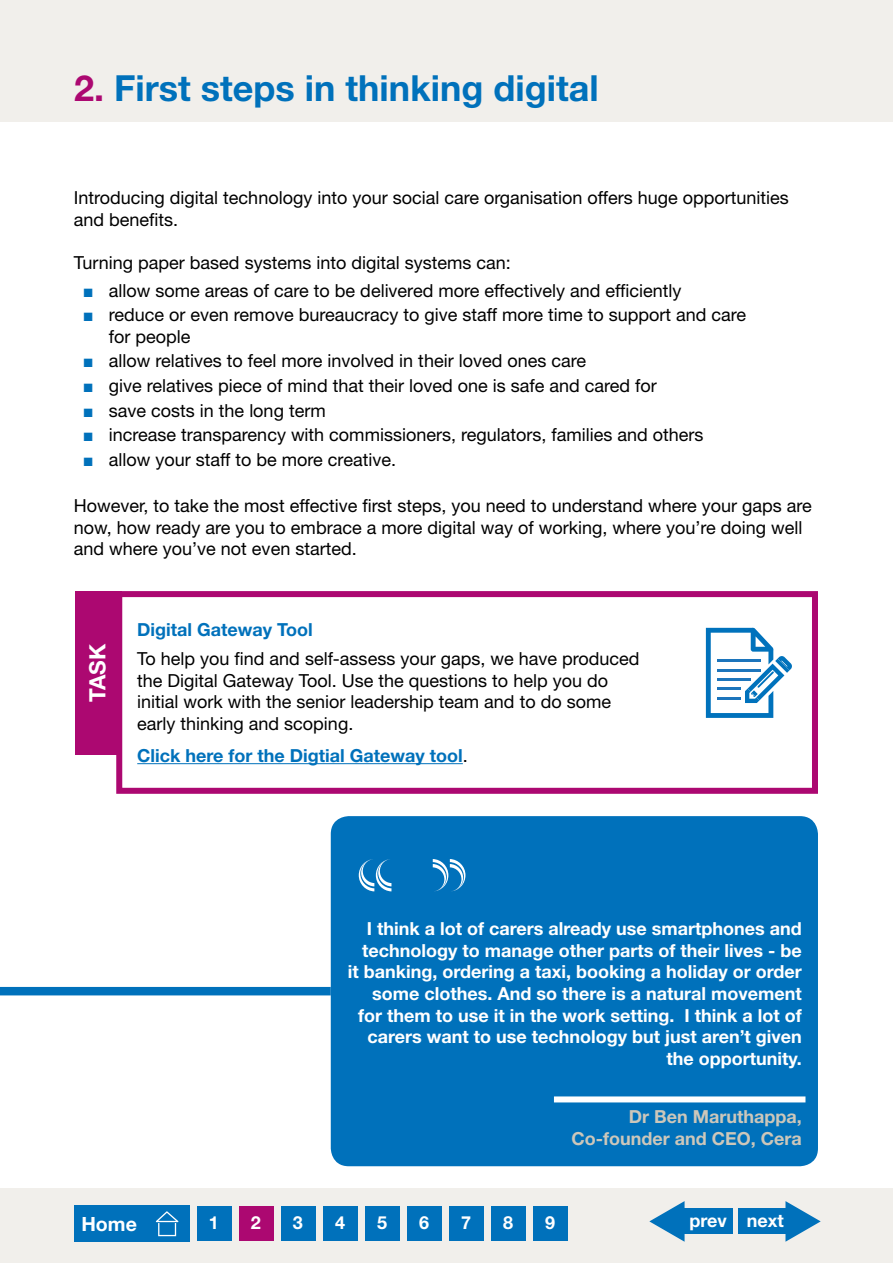
<style>
.page{position:relative;width:893px;height:1263px;background:#fff}
.page>*{position:absolute;margin:0;border:0;box-sizing:border-box;transform-origin:0 0}
.t1{font:700 36px "Helvetica Neue LT Std";color:#0071bb}
.t2{font:700 22.5px "Helvetica Neue LT Std";color:#fff}
.t3{font:700 19.65px "Helvetica Neue LT Std";color:#fff}
.t4{font:18px/21.6px "Helvetica Neue LT Std";color:#000}
.t5{font:700 18px/21.6px "Helvetica Neue LT Std";color:#fff;text-align:right}
.t6{font:700 18px "Helvetica Neue LT Std";color:#0071bb}
.t7{font:700 18px/21.6px "Helvetica Neue LT Std";color:#cdc7ba;text-align:right}
.s1{color:#ac0871}
.s2{font-family:"Arial";color:#0071bb}
.s3{font-weight:400;color:#000}
</style>
<div class="page">
<div style="left:0;top:1189px;width:893px;height:74px;background:#f1efeb"></div>
<div style="left:74px;top:1205px;width:115px;height:37px;background:#0071bb"></div>
<svg style="left:156px;top:1211px;width:22px;height:25px"></svg>
<div style="left:197px;top:1205px;width:35px;height:35px;background:#0071bb"></div>
<div style="left:281px;top:1205px;width:35px;height:35px;background:#0071bb"></div>
<div style="left:323px;top:1205px;width:35px;height:35px;background:#0071bb"></div>
<div style="left:365px;top:1205px;width:35px;height:35px;background:#0071bb"></div>
<div style="left:407px;top:1205px;width:35px;height:35px;background:#0071bb"></div>
<div style="left:449px;top:1205px;width:35px;height:35px;background:#0071bb"></div>
<div style="left:491px;top:1205px;width:35px;height:35px;background:#0071bb"></div>
<div style="left:533px;top:1205px;width:35px;height:35px;background:#0071bb"></div>
<div style="left:0;top:0;width:893px;height:121px;background:#f1efeb"></div>
<div style="left:75px;top:591px;width:47px;height:164px;background:#ac0871"></div>
<hr style="left:137px;top:763px;width:326px;height:1px;background:#0071bb">
<div style="left:116px;top:591px;width:702px;height:203px;border:6px solid #ac0871"></div>
<svg style="left:706px;top:628px;width:86px;height:90px"></svg>
<div style="left:738px;top:1207px;width:53px;height:26px;background:#0071bb"></div>
<svg style="left:785px;top:1201px;width:36px;height:41px"></svg>
<div style="left:680px;top:1207px;width:53px;height:26px;background:#0071bb"></div>
<svg style="left:649px;top:1201px;width:36px;height:41px"></svg>
<div style="left:239px;top:1205px;width:35px;height:35px;background:#ac0871"></div>
<div style="left:331px;top:816px;width:487px;height:350px;background:#0071bb;border-radius:18px"></div>
<div style="left:554px;top:1096px;width:251px;height:6px;background:#fff"></div>
<div style="left:0;top:987px;width:331px;height:8px;background:#0071bb"></div>
<svg style="left:359px;top:859px;width:32px;height:32px"></svg>
<svg style="left:433px;top:859px;width:32px;height:32px"></svg>
<h1 class="t1" style="left:74px;top:66px;width:526px"><span class="s1">2.</span> First steps in thinking digital</h1>
<p class="t4" style="left:74px;top:187px;width:716px">Introducing digital technology into your social care organisation offers huge opportunities and benefits.</p>
<p class="t4" style="left:74px;top:252px;width:438px">Turning paper based systems into digital systems can:</p>
<p class="t4" style="left:83px;top:279px;width:600px"><span class="s2">■</span> allow some areas of care to be delivered more effectively and efficiently</p>
<p class="t4" style="left:109px;top:304px;width:639px;text-indent:-26px"><span class="s2">■</span> reduce or even remove bureaucracy to give staff more time to support and care for people</p>
<p class="t4" style="left:83px;top:350px;width:505px"><span class="s2">■</span> allow relatives to feel more involved in their loved ones care</p>
<p class="t4" style="left:83px;top:375px;width:575px"><span class="s2">■</span> give relatives piece of mind that their loved one is safe and cared for</p>
<p class="t4" style="left:83px;top:399px;width:244px"><span class="s2">■</span> save costs in the long term</p>
<p class="t4" style="left:83px;top:424px;width:622px"><span class="s2">■</span> increase transparency with commissioners, regulators, families and others</p>
<p class="t4" style="left:83px;top:448px;width:315px"><span class="s2">■</span> allow your staff to be more creative.</p>
<p class="t4" style="left:74px;top:495px;width:739px">However, to take the most effective first steps, you need to understand where your gaps are now, how ready are you to embrace a more digital way of working, where you’re doing well and where you’ve not even started.</p>
<p class="t2" style="left:84px;top:702px;width:60px;rotate:-90deg">TASK</p>
<p class="t6" style="left:137px;top:618px;width:177px">Digital Gateway Tool</p>
<p class="t4" style="left:137px;top:647px;width:504px">To help you find and self-assess your gaps, we have produced the Digital Gateway Tool. Use the questions to help you do initial work with the senior leadership team and to do some early thinking and scoping.</p>
<p class="t6" style="left:137px;top:744px;width:332px">Click here for the Digtial Gateway tool<span class="s3">.</span></p>
<p class="t5" style="left:348px;top:917px;width:455px">I think a lot of carers already use smartphones and technology to manage other parts of their lives - be it banking, ordering a taxi, booking a holiday or order some clothes. And so there is a natural movement for them to use it in the work setting. I think a lot of carers want to use technology but just aren’t given the opportunity.</p>
<p class="t7" style="left:571px;top:1105px;width:232px">Dr Ben Maruthappa,<br>Co-founder and CEO, Cera</p>
<p class="t5" style="left:251px;top:1212px;width:12px">2</p>
<p class="t5" style="left:690px;top:1209px;width:96px">prev next</p>
<p class="t3" style="left:81px;top:1211px;width:57px">Home</p>
<p class="t5" style="left:209px;top:1212px;width:12px">1</p>
<p class="t5" style="left:293px;top:1212px;width:12px">3</p>
<p class="t5" style="left:335px;top:1212px;width:12px">4</p>
<p class="t5" style="left:377px;top:1212px;width:12px">5</p>
<p class="t5" style="left:419px;top:1212px;width:12px">6</p>
<p class="t5" style="left:461px;top:1212px;width:12px">7</p>
<p class="t5" style="left:503px;top:1212px;width:12px">8</p>
<p class="t5" style="left:545px;top:1212px;width:12px">9</p>
</div>
